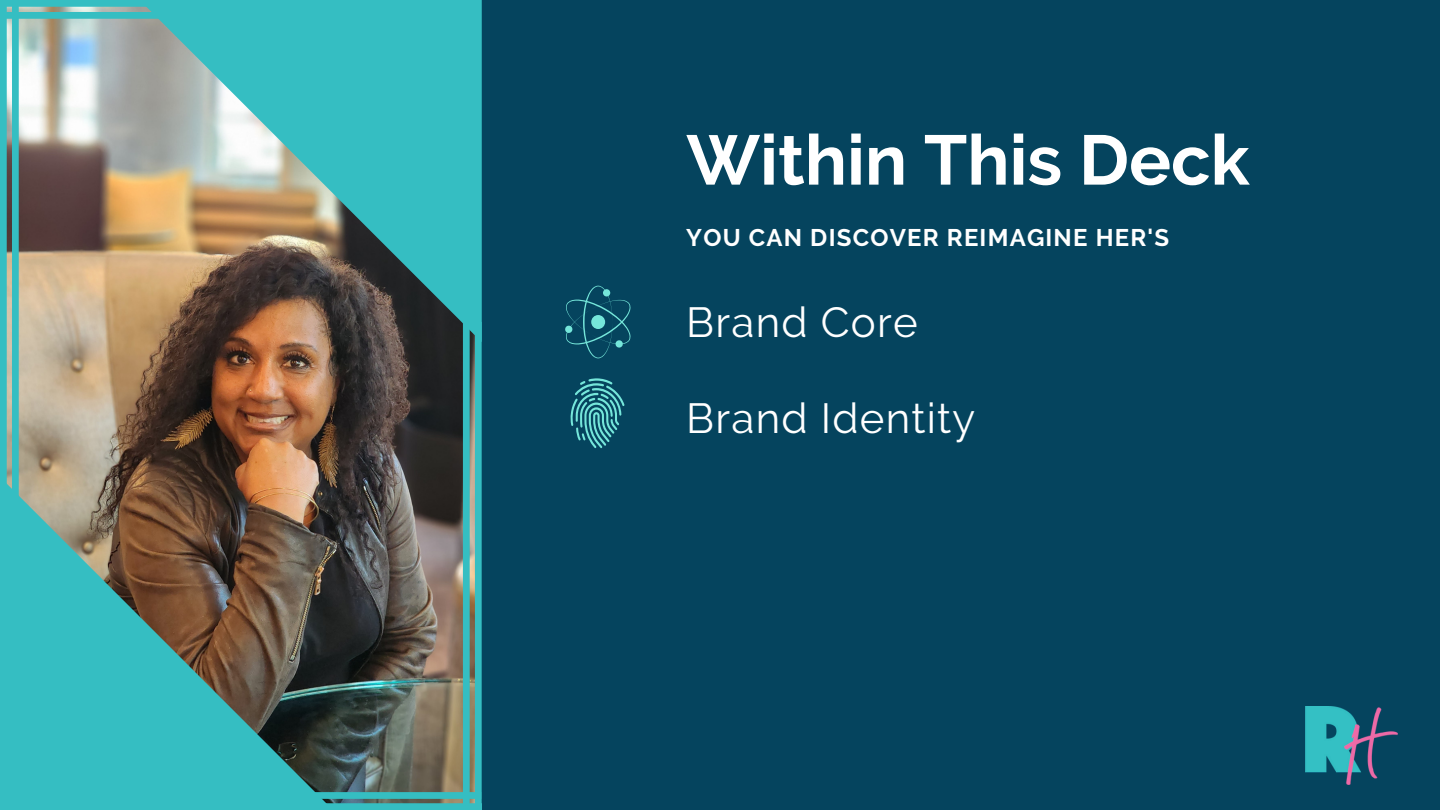
<style>
.page{position:relative;width:1440px;height:810px;background:#05445e}
.page>*{position:absolute;margin:0;border:0;box-sizing:border-box;transform-origin:0 0}
.t1{font:700 70px "Raleway";color:#fff}
.t2{font:42px "Raleway";letter-spacing:.03em;color:#fff}
.t3{font:700 24px "Raleway";letter-spacing:.05em;color:#fff}
</style>
<div class="page">
<img style="left:7px;top:7px;width:468px;height:796px">
<svg style="left:565px;top:286px;width:66px;height:72px"></svg>
<div style="left:591px;top:315px;width:14px;height:14px;background:#75e6da;border-radius:50%"></div>
<svg style="left:570px;top:378px;width:55px;height:70px"></svg>
<div style="left:463px;top:322px;width:7px;height:488px;background:#35bec2"></div>
<div style="left:0;top:0;width:7px;height:486px;background:#35bec2"></div>
<div style="left:12px;top:0;width:7px;height:498px;background:#35bec2"></div>
<div style="left:0;top:0;width:424px;height:7px;background:#35bec2"></div>
<div style="left:0;top:12px;width:436px;height:7px;background:#35bec2"></div>
<div style="left:475px;top:322px;width:7px;height:488px;background:#35bec2"></div>
<img style="left:114px;top:0;width:368px;height:342px">
<div style="left:0;top:792px;width:481px;height:7px;background:#35bec2"></div>
<div style="left:0;top:803px;width:482px;height:7px;background:#35bec2"></div>
<svg style="left:0;top:461px;width:350px;height:343px"></svg>
<img style="left:1305px;top:707px;width:93px;height:78px">
<h1 class="t1" style="left:686px;top:119px;width:565px">Within This Deck</h1>
<p class="t3" style="left:686px;top:224px;width:484px">YOU CAN DISCOVER REIMAGINE HER'S</p>
<h2 class="t2" style="left:686px;top:298px;width:233px">Brand Core</h2>
<h2 class="t2" style="left:686px;top:394px;width:291px">Brand Identity</h2>
</div>
